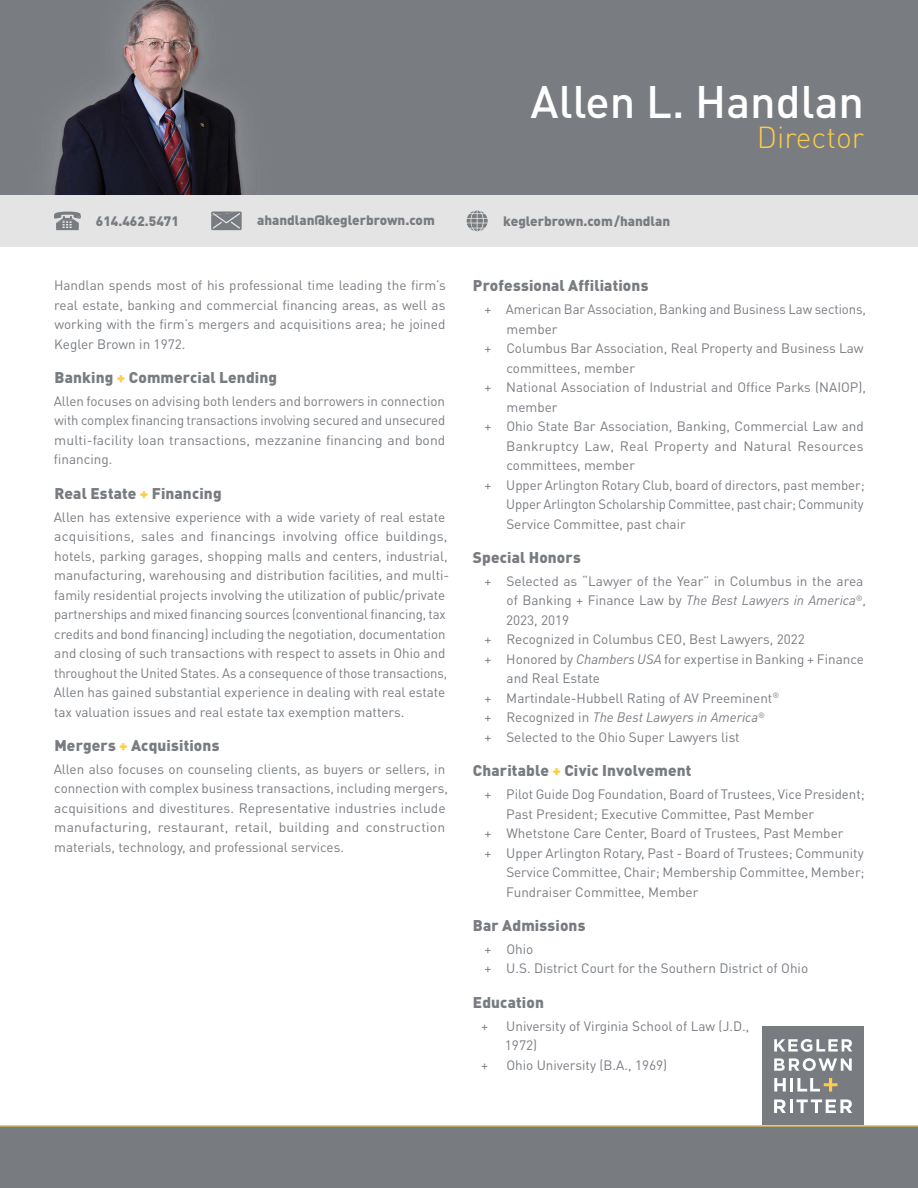
<style>
.page{position:relative;width:918px;height:1188px;background:#fff}
.page>*{position:absolute;margin:0;border:0;box-sizing:border-box;transform-origin:0 0}
.t1{font:500 45px "DIN Pro";color:#fff}
.t2{font:300 30px "DIN Pro";color:#fdce43}
.t3{font:900 15.3px "DIN Pro";letter-spacing:.01em;color:#787c81}
.t4{font:13.5px/19.5px "DIN Pro";color:#787c81}
.t5{font:900 13.5px "DIN Pro";color:#787c81}
.t6{font:italic 13.5px "DIN Pro";color:#787c81}
.s1{color:#fdce43}
.s2{font-style:italic}
.s3{font-style:normal}
</style>
<div class="page">
<div style="left:0;top:1125px;width:918px;height:63px;background:#787c81"></div>
<div style="left:762px;top:1026px;width:102px;height:99px;background:#787c81"></div>
<hr style="left:790px;top:1099px;width:3px;height:14px;background:#fff">
<svg style="left:774px;top:1039px;width:78px;height:13px"></svg>
<svg style="left:774px;top:1099px;width:12px;height:14px"></svg>
<svg style="left:796px;top:1099px;width:56px;height:14px"></svg>
<svg style="left:774px;top:1058px;width:78px;height:13px"></svg>
<svg style="left:774px;top:1078px;width:12px;height:14px"></svg>
<hr style="left:790px;top:1078px;width:3px;height:14px;background:#fff">
<svg style="left:797px;top:1078px;width:40px;height:14px"></svg>
<div style="left:0;top:194px;width:918px;height:53px;background:#e3e4e3"></div>
<hr style="left:0;top:1125px;width:918px;height:2px;background:#fdce43">
<svg style="left:211px;top:212px;width:31px;height:18px"></svg>
<svg style="left:54px;top:211px;width:27px;height:19px"></svg>
<svg style="left:467px;top:210px;width:21px;height:21px"></svg>
<img style="left:0;top:0;width:918px;height:194px">
<h1 class="t1" style="left:531px;top:71px;width:335px">Allen L. Handlan</h1>
<p class="t5" style="left:96px;top:212px;width:84px">614.462.5471</p>
<p class="t5" style="left:257px;top:211px;width:179px">ahandlan@keglerbrown.com</p>
<p class="t5" style="left:503px;top:212px;width:168px">keglerbrown.com/handlan</p>
<h2 class="t2" style="left:757px;top:116px;width:109px">Director</h2>
<p class="t4" style="left:54px;top:275px;width:393px;text-align:justify">Handlan spends most of his professional time leading the firm’s real estate, banking and commercial financing areas, as well as working with the firm’s mergers and acquisitions area; he joined Kegler Brown in 1972.</p>
<p class="t3" style="left:54px;top:367px;width:224px">Banking <span class="s1">+</span> Commercial Lending</p>
<p class="t4" style="left:54px;top:391px;width:393px;text-align:justify">Allen focuses on advising both lenders and borrowers in connection with complex financing transactions involving secured and unsecured multi-facility loan transactions, mezzanine financing and bond financing.</p>
<p class="t3" style="left:54px;top:483px;width:169px">Real Estate <span class="s1">+</span> Financing</p>
<p class="t4" style="left:54px;top:506px;width:397px">Allen has extensive experience with a wide variety of real estate acquisitions, sales and financings involving office buildings, hotels, parking garages, shopping malls and centers, industrial, manufacturing, warehousing and distribution facilities, and multi&shy;family residential projects involving the utilization of public/private partnerships and mixed financing sources (conventional financing, tax credits and bond financing) including the negotiation, documentation and closing of such transactions with respect to assets in Ohio and throughout the United States. As a consequence of those transactions, Allen has gained substantial experience in dealing with real estate tax valuation issues and real estate tax exemption matters.</p>
<p class="t3" style="left:54px;top:735px;width:166px">Mergers <span class="s1">+</span> Acquisitions</p>
<p class="t4" style="left:54px;top:759px;width:396px">Allen also focuses on counseling clients, as buyers or sellers, in connection with complex business transactions, including mergers, acquisitions and divestitures. Representative industries include manufacturing, restaurant, retail, building and construction materials, technology, and professional services.</p>
<p class="t3" style="left:473px;top:276px;width:177px">Professional Affiliations</p>
<p class="t4" style="left:484px;top:299px;width:383px">+ American Bar Association, Banking and Business Law sections,</p>
<p class="t4" style="left:507px;top:319px;width:53px">member</p>
<p class="t4" style="left:484px;top:338px;width:381px">+ Columbus Bar Association, Real Property and Business Law</p>
<p class="t4" style="left:507px;top:358px;width:130px">committees, member</p>
<p class="t4" style="left:484px;top:377px;width:383px">+ National Association of Industrial and Office Parks (NAIOP),</p>
<p class="t4" style="left:507px;top:397px;width:53px">member</p>
<p class="t4" style="left:484px;top:416px;width:381px">+ Ohio State Bar Association, Banking, Commercial Law and</p>
<p class="t4" style="left:506px;top:436px;width:359px">Bankruptcy Law, Real Property and Natural Resources</p>
<p class="t4" style="left:507px;top:455px;width:130px">committees, member</p>
<p class="t4" style="left:484px;top:475px;width:382px">+ Upper Arlington Rotary Club, board of directors, past member;</p>
<p class="t4" style="left:506px;top:494px;width:359px">Upper Arlington Scholarship Committee, past chair; Community</p>
<p class="t4" style="left:506px;top:514px;width:181px">Service Committee, past chair</p>
<p class="t3" style="left:473px;top:547px;width:109px">Special Honors</p>
<p class="t4" style="left:484px;top:571px;width:381px">+ Selected as “Lawyer of the Year” in Columbus in the area</p>
<p class="t4" style="left:507px;top:590px;width:361px">of Banking + Finance Law by <span class="s2">The Best Lawyers in America</span><sup>®</sup>,</p>
<p class="t4" style="left:506px;top:610px;width:65px">2023, 2019</p>
<p class="t4" style="left:484px;top:629px;width:322px">+ Recognized in Columbus CEO, Best Lawyers, 2022</p>
<p class="t4" style="left:484px;top:649px;width:381px">+ Honored by <span class="s2">Chambers USA</span> for expertise in Banking + Finance</p>
<p class="t4" style="left:507px;top:668px;width:95px">and Real Estate</p>
<p class="t4" style="left:484px;top:688px;width:296px">+ Martindale-Hubbell Rating of AV Preeminent<sup>®</sup></p>
<p class="t6" style="left:484px;top:707px;width:282px"><span class="s3">+ Recognized in</span> The Best Lawyers in America<sup>®</sup></p>
<p class="t4" style="left:484px;top:727px;width:257px">+ Selected to the Ohio Super Lawyers list</p>
<p class="t3" style="left:473px;top:761px;width:220px">Charitable <span class="s1">+</span> Civic Involvement</p>
<p class="t4" style="left:484px;top:784px;width:382px">+ Pilot Guide Dog Foundation, Board of Trustees, Vice President;</p>
<p class="t4" style="left:506px;top:804px;width:309px">Past President; Executive Committee, Past Member</p>
<p class="t4" style="left:484px;top:823px;width:361px">+ Whetstone Care Center, Board of Trustees, Past Member</p>
<p class="t4" style="left:484px;top:843px;width:381px">+ Upper Arlington Rotary, Past - Board of Trustees; Community</p>
<p class="t4" style="left:506px;top:862px;width:360px">Service Committee, Chair; Membership Committee, Member;</p>
<p class="t4" style="left:506px;top:882px;width:194px">Fundraiser Committee, Member</p>
<p class="t3" style="left:473px;top:915px;width:114px">Bar Admissions</p>
<p class="t4" style="left:484px;top:939px;width:325px">+ Ohio<br>+ U.S. District Court for the Southern District of Ohio</p>
<p class="t3" style="left:473px;top:992px;width:73px">Education</p>
<p class="t4" style="left:481px;top:1016px;width:9px">+</p>
<p class="t4" style="left:505px;top:1016px;width:246px">University of Virginia School of Law (J.D.,<br>1972)</p>
<p class="t4" style="left:481px;top:1055px;width:9px">+</p>
<p class="t4" style="left:506px;top:1055px;width:162px">Ohio University (B.A., 1969)</p>
</div>
